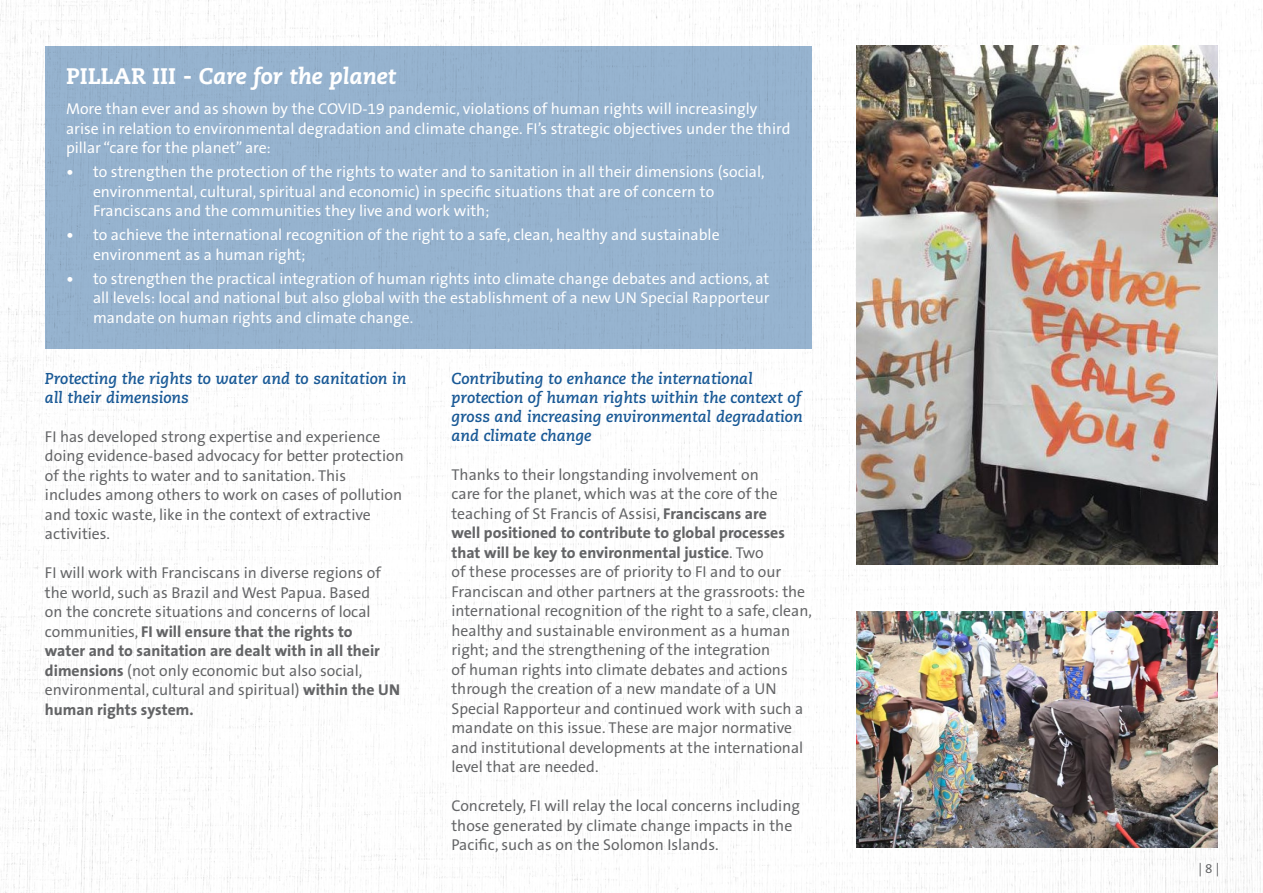
<style>
.page{position:relative;width:1263px;height:893px;background:#fff}
.page>*{position:absolute;margin:0;border:0;box-sizing:border-box;transform-origin:0 0}
.t1{font:italic 800 22.5px "Caecilia LT Pro 86";color:#fff}
.t2{font:15.75px/19.5px "The Sans Office LF";color:#636466}
.t3{font:15.75px/19.5px "The Sans Office LF";color:#fff}
.t4{font:italic 700 15.75px/18.9px "Caecilia LT Pro 76";color:#195996}
.t5{font:13.5px "The Sans Office LF";color:#636466}
.s1{font-family:"Caecilia LT Pro 85";font-style:normal}
.s2{font-weight:700}
</style>
<div class="page">
<img style="left:0;top:0;width:1263px;height:893px">
<div style="left:45px;top:46px;width:766px;height:303px;background:#97b4d0"></div>
<img style="left:856px;top:46px;width:361px;height:519px">
<img style="left:856px;top:611px;width:362px;height:237px">
<h1 class="t1" style="left:66px;top:61px;width:332px"><span class="s1">PILLAR III -</span> Care for the planet</h1>
<p class="t3" style="left:66px;top:99px;width:726px">More than ever and as shown by the COVID-19 pandemic, violations of human rights will increasingly arise in relation to environmental degradation and climate change. FI’s strategic objectives under the third pillar “care for the planet” are:</p>
<p class="t3" style="left:93px;top:162px;width:673px;text-indent:-27px"><span class="s2">•</span> to strengthen the protection of the rights to water and to sanitation in all their dimensions (social, environmental, cultural, spiritual and economic) in specific situations that are of concern to<br>Franciscans and the communities they live and work with;</p>
<p class="t3" style="left:93px;top:225px;width:628px;text-indent:-27px"><span class="s2">•</span> to achieve the international recognition of the right to a safe, clean, healthy and sustainable environment as a human right;</p>
<p class="t3" style="left:93px;top:268px;width:678px;text-align:justify;text-indent:-27px"><span class="s2">•</span> to strengthen the practical integration of human rights into climate change debates and actions, at all levels: local and national but also global with the establishment of a new UN Special Rapporteur mandate on human rights and climate change.</p>
<p class="t4" style="left:45px;top:369px;width:363px">Protecting the rights to water and to sanitation in all their dimensions</p>
<p class="t2" style="left:45px;top:426px;width:360px">FI has developed strong expertise and experience doing evidence-based advocacy for better protection of the rights to water and to sanitation. This includes among others to work on cases of pollution and toxic waste, like in the context of extractive activities.</p>
<p class="t2" style="left:45px;top:563px;width:357px">FI will work with Franciscans in diverse regions of the world, such as Brazil and West Papua. Based<br>on the concrete situations and concerns of local communities, <span class="s2">FI will ensure that the rights to<br>water and to sanitation are dealt with in all their dimensions</span> (not only economic but also social, environmental, cultural and spiritual) <span class="s2">within the UN human rights system.</span></p>
<p class="t4" style="left:451px;top:369px;width:353px">Contributing to enhance the international protection of human rights within the context of gross and increasing environmental degradation and climate change</p>
<p class="t2" style="left:451px;top:464px;width:362px">Thanks to their longstanding involvement on<br>care for the planet, which was at the core of the teaching of St Francis of Assisi, <span class="s2">Franciscans are<br>well positioned to contribute to global processes that will be key to environmental justice</span>. Two<br>of these processes are of priority to FI and to our Franciscan and other partners at the grassroots: the international recognition of the right to a safe, clean, healthy and sustainable environment as a human right; and the strengthening of the integration<br>of human rights into climate debates and actions through the creation of a new mandate of a UN Special Rapporteur and continued work with such a mandate on this issue. These are major normative and institutional developments at the international level that are needed.</p>
<p class="t2" style="left:451px;top:796px;width:350px">Concretely, FI will relay the local concerns including those generated by climate change impacts in the<br>Pacific, such as on the Solomon Islands.</p>
<p class="t5" style="left:1198px;top:860px;width:22px">| 8 |</p>
</div>
